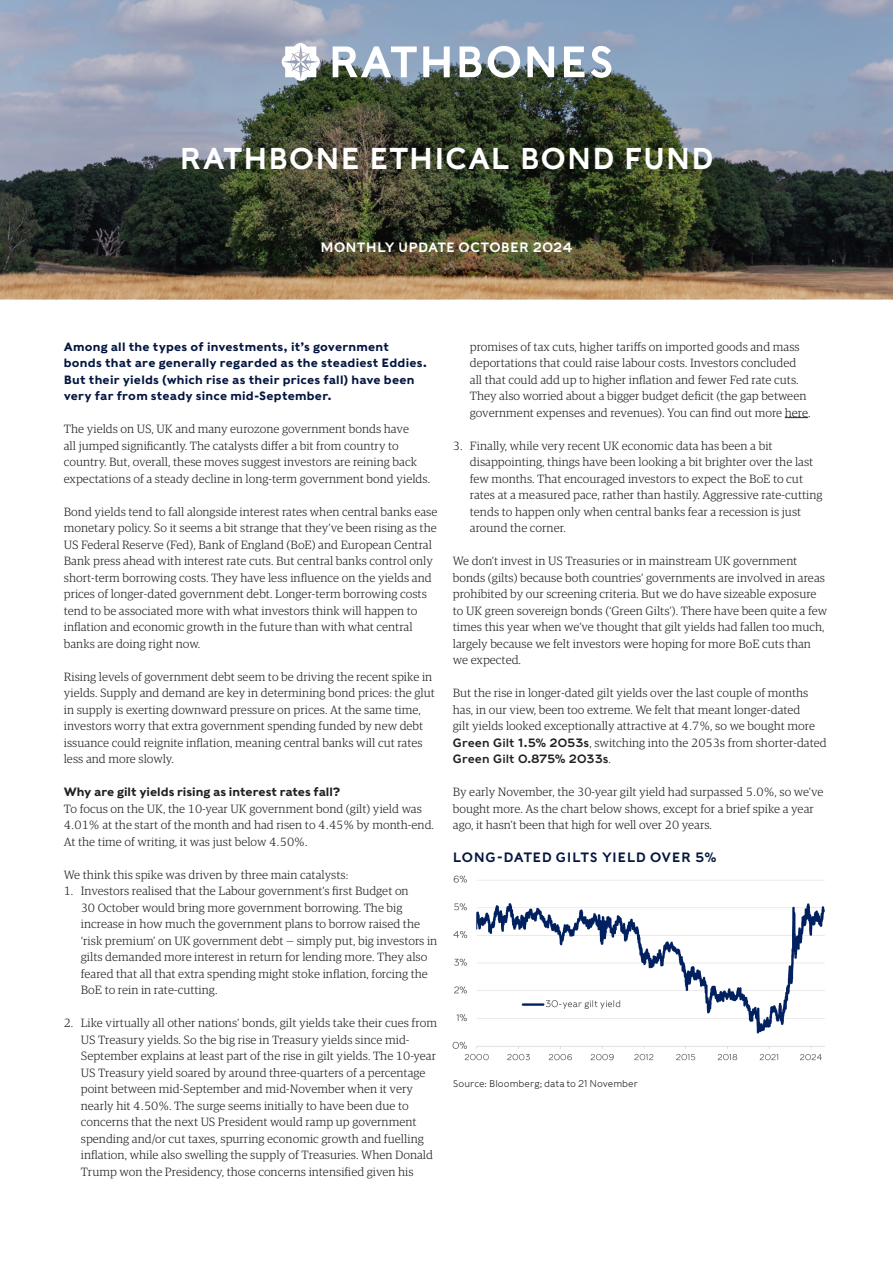
<style>
.page{position:relative;width:893px;height:1263px;background:#fff}
.page>*{position:absolute;margin:0;border:0;box-sizing:border-box;transform-origin:0 0}
.t1{font:30px "Rathbones Sans";letter-spacing:.02em;color:#fff}
.image_graph_titles{font:13.5px "Rathbones Sans";letter-spacing:.03em;color:#041640}
.t2{font:13.5px "Rathbones Sans";letter-spacing:.015em;color:#fff}
.headings{font:300 12px/16.5px "Guardian RTB Egyp";color:#231f20}
.body_copy{font:300 12px/16.5px "Guardian RTB Egyp";color:#231f20}
.intro_para{font:700 12px/16.5px "Rathbones Sans";letter-spacing:.02em;color:#041640}
.headings-2{font:700 12px "Rathbones Sans";color:#231f20}
.source_and_legends{font:300 9.75px "Rathbones Sans";letter-spacing:.005em;color:#231f20}
.s1{font-family:"Rathbones Sans";font-weight:400}
</style>
<div class="page">
<img style="left:0;top:0;width:893px;height:299px">
<svg style="left:333px;top:46px;width:84px;height:31px"></svg>
<svg style="left:423px;top:46px;width:27px;height:31px"></svg>
<svg style="left:460px;top:46px;width:22px;height:31px"></svg>
<svg style="left:488px;top:46px;width:32px;height:32px"></svg>
<svg style="left:527px;top:46px;width:27px;height:31px"></svg>
<svg style="left:564px;top:46px;width:20px;height:31px"></svg>
<svg style="left:591px;top:46px;width:20px;height:32px"></svg>
<svg style="left:282px;top:43px;width:39px;height:38px"></svg>
<svg style="left:785px;top:417px;width:23px;height:1px"></svg>
<img style="left:453px;top:875px;width:372px;height:186px">
<p class="t1" style="left:179px;top:139px;width:536px">RATHBONE ETHICAL BOND FUND</p>
<p class="t2" style="left:320px;top:239px;width:254px">MONTHLY UPDATE OCTOBER 2024</p>
<p class="intro_para" style="left:64px;top:338px;width:365px">Among all the types of investments, it’s government bonds that are generally regarded as the steadiest Eddies.<br>But their yields (which rise as their prices fall) have been very far from steady since mid-September.</p>
<p class="headings" style="left:64px;top:420px;width:368px">The yields on US, UK and many eurozone government bonds have<br>all jumped significantly. The catalysts differ a bit from country to country. But, overall, these moves suggest investors are reining back expectations of a steady decline in long-term government bond yields.</p>
<p class="headings" style="left:64px;top:503px;width:375px">Bond yields tend to fall alongside interest rates when central banks ease monetary policy. So it seems a bit strange that they’ve been rising as the US Federal Reserve (Fed), Bank of England (BoE) and European Central Bank press ahead with interest rate cuts. But central banks control only short-term borrowing costs. They have less influence on the yields and prices of longer-dated government debt. Longer-term borrowing costs tend to be associated more with what investors think will happen to inflation and economic growth in the future than with what central banks are doing right now.</p>
<p class="headings" style="left:64px;top:668px;width:373px">Rising levels of government debt seem to be driving the recent spike in yields. Supply and demand are key in determining bond prices: the glut in supply is exerting downward pressure on prices. At the same time, investors worry that extra government spending funded by new debt issuance could reignite inflation, meaning central banks will cut rates less and more slowly.</p>
<p class="headings-2" style="left:64px;top:784px;width:278px">Why are gilt yields rising as interest rates fall?</p>
<p class="headings" style="left:64px;top:800px;width:372px">To focus on the UK, the 10-year UK government bond (gilt) yield was<br>4.01% at the start of the month and had risen to 4.45% by month-end.<br>At the time of writing, it was just below 4.50%.</p>
<p class="headings" style="left:64px;top:866px;width:286px">We think this spike was driven by three main catalysts:</p>
<p class="headings" style="left:81px;top:882px;width:358px;text-indent:-17px">1. Investors realised that the Labour government’s first Budget on<br>30 October would bring more government borrowing. The big increase in how much the government plans to borrow raised the ‘risk premium’ on UK government debt — simply put, big investors in gilts demanded more interest in return for lending more. They also feared that all that extra spending might stoke inflation, forcing the BoE to rein in rate-cutting.</p>
<p class="headings" style="left:81px;top:1014px;width:358px;text-indent:-17px">2. Like virtually all other nations’ bonds, gilt yields take their cues from US Treasury yields. So the big rise in Treasury yields since mid-September explains at least part of the rise in gilt yields. The 10-year US Treasury yield soared by around three-quarters of a percentage point between mid-September and mid-November when it very nearly hit 4.50%. The surge seems initially to have been due to concerns that the next US President would ramp up government spending and/or cut taxes, spurring economic growth and fuelling inflation, while also swelling the supply of Treasuries. When Donald Trump won the Presidency, those concerns intensified given his</p>
<p class="headings" style="left:470px;top:338px;width:342px">promises of tax cuts, higher tariffs on imported goods and mass deportations that could raise labour costs. Investors concluded all that could add up to higher inflation and fewer Fed rate cuts.<br>They also worried about a bigger budget deficit (the gap between government expenses and revenues). You can find out more here.</p>
<p class="headings" style="left:470px;top:437px;width:354px;text-indent:-17px">3. Finally, while very recent UK economic data has been a bit disappointing, things have been looking a bit brighter over the last few months. That encouraged investors to expect the BoE to cut rates at a measured pace, rather than hastily. Aggressive rate-cutting tends to happen only when central banks fear a recession is just around the corner.</p>
<p class="headings" style="left:453px;top:552px;width:376px">We don’t invest in US Treasuries or in mainstream UK government bonds (gilts) because both countries’ governments are involved in areas prohibited by our screening criteria. But we do have sizeable exposure to UK green sovereign bonds (‘Green Gilts’). There have been quite a few times this year when we’ve thought that gilt yields had fallen too much, largely because we felt investors were hoping for more BoE cuts than we expected.</p>
<p class="body_copy" style="left:453px;top:684px;width:375px">But the rise in longer-dated gilt yields over the last couple of months has, in our view, been too extreme. We felt that meant longer-dated<br>gilt yields looked exceptionally attractive at 4.7%, so we bought more <span class="s1">Green Gilt 1.5% 2053s</span>, switching into the 2053s from shorter-dated <span class="s1">Green Gilt 0.875% 2033s</span>.</p>
<p class="headings" style="left:453px;top:783px;width:372px">By early November, the 30-year gilt yield had surpassed 5.0%, so we’ve bought more. As the chart below shows, except for a brief spike a year ago, it hasn’t been that high for well over 20 years.</p>
<p class="image_graph_titles" style="left:453px;top:849px;width:265px">LONG-DATED GILTS YIELD OVER 5%</p>
<p class="source_and_legends" style="left:453px;top:1078px;width:187px">Source: Bloomberg; data to 21 November</p>
</div>
